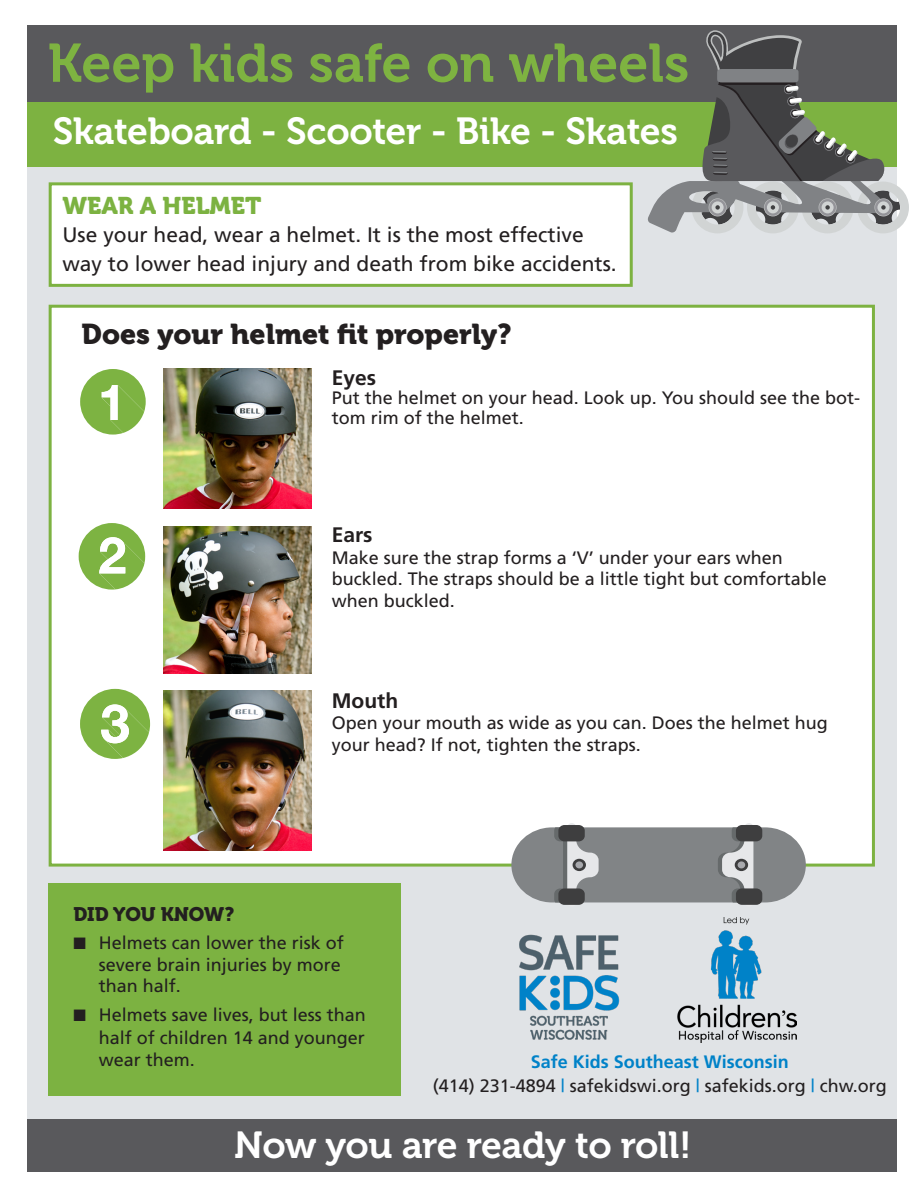
<style>
.page{position:relative;width:918px;height:1188px;background:#fff}
.page>*{position:absolute;margin:0;border:0;box-sizing:border-box;transform-origin:0 0}
.t1{font:54px "Museo 700";color:#7eb341}
.t2{font:37.5px "Museo 700";letter-spacing:-.01em;color:#fff}
.t3{font:28.5px "Museo 900";color:#231f20}
.t4{font:24px "Museo 900";color:#7cb241}
.t5{font:21px/28.5px "Frutiger";color:#231f20}
.t6{font:700 21px "Frutiger";color:#231f20}
.t7{font:19.5px "Museo 900";color:#231f20}
.t8{font:18px/21.6px "Frutiger";color:#231f20}
.t9{font:700 18px "Frutiger";color:#0082c8}
.s1{color:#0082c8}
</style>
<div class="page">
<div style="left:27px;top:27px;width:870px;height:1137px;background:#e0e3e6"></div>
<div style="left:27px;top:26px;width:870px;height:76px;background:#59595c"></div>
<div style="left:27px;top:102px;width:870px;height:64px;background:#7db241"></div>
<div style="left:49px;top:883px;width:352px;height:212px;background:#7cb241"></div>
<svg style="left:647px;top:30px;width:262px;height:203px"></svg>
<div style="left:49px;top:305px;width:826px;height:562px;background:#fff;border:3px solid #7db241"></div>
<svg style="left:80px;top:369px;width:66px;height:66px"></svg>
<svg style="left:79px;top:523px;width:66px;height:67px"></svg>
<svg style="left:80px;top:689px;width:70px;height:70px"></svg>
<img style="left:163px;top:526px;width:148px;height:147px">
<img style="left:164px;top:691px;width:147px;height:160px">
<img style="left:164px;top:369px;width:147px;height:140px">
<div style="left:49px;top:182px;width:584px;height:105px;background:#fff;border:3px solid #7db241"></div>
<div style="left:27px;top:1119px;width:870px;height:53px;background:#59595c"></div>
<svg style="left:511px;top:823px;width:295px;height:82px"></svg>
<svg style="left:573px;top:859px;width:13px;height:12px"></svg>
<div style="left:575px;top:861px;width:8px;height:7px;background:#a8a9ad;border-radius:50%"></div>
<div style="left:558px;top:825px;width:27px;height:16px;background:#3e3e3f;border-radius:6px"></div>
<div style="left:558px;top:888px;width:27px;height:17px;background:#3e3e3f;border-radius:6px"></div>
<img style="left:519px;top:917px;width:277px;height:126px">
<p class="t1" style="left:48px;top:33px;width:643px">Keep kids safe on wheels</p>
<p class="t2" style="left:53px;top:110px;width:627px">Skateboard - Scooter - Bike - Skates</p>
<p class="t4" style="left:62px;top:192px;width:200px">WEAR A HELMET</p>
<p class="t5" style="left:62px;top:221px;width:556px">Use your head, wear a helmet. It is the most effective way to lower head injury and death from bike accidents.</p>
<p class="t3" style="left:82px;top:318px;width:432px">Does your helmet fit properly?</p>
<p class="t6" style="left:332px;top:365px;width:46px">Eyes</p>
<p class="t8" style="left:332px;top:388px;width:530px;line-height:19.5px">Put the helmet on your head. Look up. You should see the bot&shy;tom rim of the helmet.</p>
<p class="t6" style="left:332px;top:522px;width:42px">Ears</p>
<p class="t8" style="left:332px;top:546px;width:497px">Make sure the strap forms a ‘V’ under your ears when buckled. The straps should be a little tight but comfortable when buckled.</p>
<p class="t6" style="left:332px;top:688px;width:68px">Mouth</p>
<p class="t8" style="left:332px;top:712px;width:498px">Open your mouth as wide as you can. Does the helmet hug your head? If not, tighten the straps.</p>
<p class="t7" style="left:73px;top:903px;width:162px">DID YOU KNOW?</p>
<p class="t8" style="left:99px;top:932px;width:247px;text-indent:-26px">■ Helmets can lower the risk of severe brain injuries by more than half.</p>
<p class="t8" style="left:99px;top:1004px;width:269px;line-height:22.5px;text-align:justify;text-indent:-26px">■ Helmets save lives, but less than half of children 14 and younger wear them.</p>
<p class="t9" style="left:531px;top:1051px;width:260px">Safe Kids Southeast Wisconsin</p>
<p class="t8" style="left:433px;top:1074px;width:456px">(414) 231-4894 <span class="s1">|</span> safekidswi.org <span class="s1">|</span> safekids.org <span class="s1">|</span> chw.org</p>
<p class="t2" style="left:234px;top:1124px;width:459px">Now you are ready to roll!</p>
</div>
